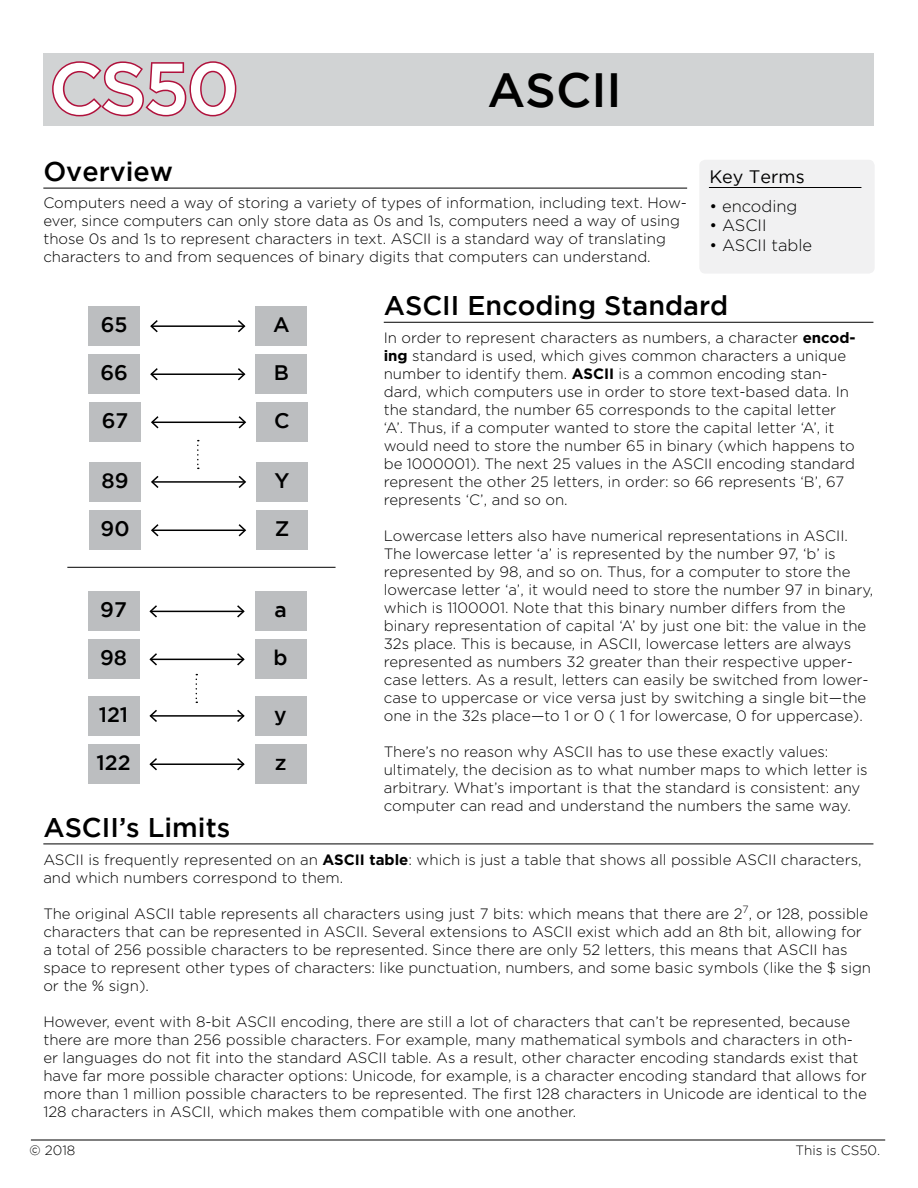
<style>
.page{position:relative;width:918px;height:1188px;background:#fff}
.page>*{position:absolute;margin:0;border:0;box-sizing:border-box;transform-origin:0 0}
.t1{font:500 72px "Gotham";color:#fff}
.t2{font:500 48px "Gotham";color:#000}
.t3{font:500 27px "Gotham";color:#000}
.t4{font:500 21px "Gotham";color:#000}
.t5{font:18px "Gotham";color:#000}
.t6{font:300 16.5px "Gotham";color:#000}
.t7{font:300 15px/18px "Gotham";color:#000}
.t8{font:300 13.5px "Gotham";color:#000}
.s1{font-weight:700}
</style>
<div class="page">
<hr style="left:31px;top:1140px;width:854px;height:1px;background:#000">
<div style="left:43px;top:53px;width:830px;height:73px;background:#d1d3d4"></div>
<div style="left:699px;top:160px;width:176px;height:114px;background:#f1f1f2;border-radius:6px"></div>
<hr style="left:709px;top:187px;width:152px;height:1px;background:#000">
<hr style="left:43px;top:188px;width:644px;height:1px;background:#000">
<hr style="left:384px;top:322px;width:489px;height:1px;background:#000">
<hr style="left:43px;top:844px;width:830px;height:1px;background:#000">
<div style="left:89px;top:306px;width:51px;height:40px;background:#bcbec0"></div>
<hr style="left:151px;top:325px;width:93px;height:2px;background:#000">
<svg style="left:150px;top:320px;width:9px;height:13px"></svg>
<svg style="left:236px;top:320px;width:10px;height:13px"></svg>
<div style="left:256px;top:306px;width:51px;height:40px;background:#bcbec0"></div>
<div style="left:89px;top:354px;width:51px;height:40px;background:#bcbec0"></div>
<hr style="left:151px;top:373px;width:93px;height:2px;background:#000">
<svg style="left:150px;top:368px;width:9px;height:13px"></svg>
<svg style="left:236px;top:368px;width:10px;height:13px"></svg>
<div style="left:256px;top:354px;width:51px;height:40px;background:#bcbec0"></div>
<svg style="left:197px;top:440px;width:2px;height:29px"></svg>
<div style="left:89px;top:402px;width:52px;height:40px;background:#bcbec0"></div>
<hr style="left:152px;top:422px;width:93px;height:1px;background:#000">
<svg style="left:151px;top:416px;width:9px;height:13px"></svg>
<svg style="left:237px;top:416px;width:10px;height:13px"></svg>
<div style="left:256px;top:402px;width:52px;height:40px;background:#bcbec0"></div>
<div style="left:89px;top:462px;width:52px;height:40px;background:#bcbec0"></div>
<hr style="left:152px;top:481px;width:93px;height:2px;background:#000">
<svg style="left:151px;top:476px;width:9px;height:12px"></svg>
<svg style="left:237px;top:476px;width:9px;height:12px"></svg>
<div style="left:256px;top:462px;width:52px;height:40px;background:#bcbec0"></div>
<div style="left:89px;top:510px;width:52px;height:40px;background:#bcbec0"></div>
<hr style="left:152px;top:530px;width:93px;height:1px;background:#000">
<svg style="left:151px;top:524px;width:9px;height:13px"></svg>
<svg style="left:237px;top:524px;width:10px;height:13px"></svg>
<div style="left:256px;top:510px;width:52px;height:40px;background:#bcbec0"></div>
<div style="left:88px;top:591px;width:51px;height:40px;background:#bcbec0"></div>
<hr style="left:151px;top:611px;width:93px;height:1px;background:#000">
<svg style="left:149px;top:605px;width:10px;height:13px"></svg>
<svg style="left:235px;top:605px;width:10px;height:13px"></svg>
<div style="left:255px;top:591px;width:51px;height:40px;background:#bcbec0"></div>
<div style="left:88px;top:639px;width:51px;height:40px;background:#bcbec0"></div>
<hr style="left:151px;top:659px;width:93px;height:1px;background:#000">
<svg style="left:149px;top:653px;width:10px;height:13px"></svg>
<svg style="left:235px;top:653px;width:10px;height:13px"></svg>
<div style="left:255px;top:639px;width:51px;height:40px;background:#bcbec0"></div>
<svg style="left:196px;top:674px;width:1px;height:29px"></svg>
<div style="left:88px;top:696px;width:51px;height:40px;background:#bcbec0"></div>
<hr style="left:151px;top:715px;width:93px;height:2px;background:#000">
<svg style="left:149px;top:710px;width:10px;height:12px"></svg>
<svg style="left:235px;top:709px;width:10px;height:13px"></svg>
<div style="left:255px;top:696px;width:51px;height:40px;background:#bcbec0"></div>
<div style="left:88px;top:744px;width:51px;height:40px;background:#bcbec0"></div>
<hr style="left:151px;top:763px;width:93px;height:2px;background:#000">
<svg style="left:149px;top:758px;width:10px;height:13px"></svg>
<svg style="left:235px;top:758px;width:10px;height:13px"></svg>
<div style="left:255px;top:744px;width:51px;height:40px;background:#bcbec0"></div>
<hr style="left:67px;top:567px;width:269px;height:1px;background:#000">
<svg style="left:52px;top:61px;width:185px;height:56px"></svg>
<h1 class="t1" style="left:49px;top:48px;width:191px">CS50</h1>
<h2 class="t2" style="left:487px;top:63px;width:136px">ASCII</h2>
<h3 class="t3" style="left:43px;top:156px;width:131px">Overview</h3>
<p class="t7" style="left:43px;top:194px;width:645px">Computers need a way of storing a variety of types of information, including text. How&shy;ever, since computers can only store data as 0s and 1s, computers need a way of using those 0s and 1s to represent characters in text. ASCII is a standard way of translating characters to and from sequences of binary digits that computers can understand.</p>
<h3 class="t3" style="left:384px;top:290px;width:346px">ASCII Encoding Standard</h3>
<p class="t7" style="left:384px;top:329px;width:473px">In order to represent characters as numbers, a character <span class="s1">encod&shy;ing</span> standard is used, which gives common characters a unique number to identify them. <span class="s1">ASCII</span> is a common encoding stan&shy;dard, which computers use in order to store text-based data. In the standard, the number 65 corresponds to the capital letter ‘A’. Thus, if a computer wanted to store the capital letter ‘A’, it would need to store the number 65 in binary (which happens to be 1000001). The next 25 values in the ASCII encoding standard represent the other 25 letters, in order: so 66 represents ‘B’, 67 represents ‘C’, and so on.</p>
<p class="t7" style="left:384px;top:527px;width:491px">Lowercase letters also have numerical representations in ASCII.<br>The lowercase letter ‘a’ is represented by the number 97, ‘b’ is represented by 98, and so on. Thus, for a computer to store the lowercase letter ‘a’, it would need to store the number 97 in binary, which is 1100001. Note that this binary number differs from the binary representation of capital ‘A’ by just one bit: the value in the 32s place. This is because, in ASCII, lowercase letters are always represented as numbers 32 greater than their respective upper&shy;case letters. As a result, letters can easily be switched from lower&shy;case to uppercase or vice versa just by switching a single bit—the one in the 32s place—to 1 or 0 ( 1 for lowercase, 0 for uppercase).</p>
<p class="t7" style="left:384px;top:743px;width:485px">There’s no reason why ASCII has to use these exactly values: ultimately, the decision as to what number maps to which letter is arbitrary. What’s important is that the standard is consistent: any computer can read and understand the numbers the same way.</p>
<h3 class="t3" style="left:43px;top:812px;width:188px">ASCII’s Limits</h3>
<p class="t7" style="left:43px;top:850px;width:820px">ASCII is frequently represented on an <span class="s1">ASCII table</span>: which is just a table that shows all possible ASCII characters, and which numbers correspond to them.</p>
<p class="t7" style="left:43px;top:904px;width:829px">The original ASCII table represents all characters using just 7 bits: which means that there are 2<sup>7</sup>, or 128, possible characters that can be represented in ASCII. Several extensions to ASCII exist which add an 8th bit, allowing for a total of 256 possible characters to be represented. Since there are only 52 letters, this means that ASCII has space to represent other types of characters: like punctuation, numbers, and some basic symbols (like the $ sign or the % sign).</p>
<p class="t7" style="left:43px;top:1012px;width:825px">However, event with 8-bit ASCII encoding, there are still a lot of characters that can’t be represented, because there are more than 256 possible characters. For example, many mathematical symbols and characters in oth&shy;er languages do not fit into the standard ASCII table. As a result, other character encoding standards exist that have far more possible character options: Unicode, for example, is a character encoding standard that allows for more than 1 million possible characters to be represented. The first 128 characters in Unicode are identical to the 128 characters in ASCII, which makes them compatible with one another.</p>
<p class="t5" style="left:709px;top:167px;width:97px">Key Terms</p>
<p class="t6" style="left:709px;top:197px;width:90px">• encoding</p>
<p class="t6" style="left:709px;top:217px;width:59px">• ASCII</p>
<p class="t6" style="left:709px;top:236px;width:104px">• ASCII table</p>
<h3 class="t4" style="left:101px;top:313px;width:28px">65</h3>
<h3 class="t4" style="left:273px;top:313px;width:18px">A</h3>
<h3 class="t4" style="left:101px;top:361px;width:29px">66</h3>
<h3 class="t4" style="left:274px;top:361px;width:17px">B</h3>
<h3 class="t4" style="left:102px;top:409px;width:28px">67</h3>
<h3 class="t4" style="left:274px;top:409px;width:17px">C</h3>
<h3 class="t4" style="left:102px;top:469px;width:29px">89</h3>
<h3 class="t4" style="left:275px;top:469px;width:17px">Y</h3>
<h3 class="t4" style="left:101px;top:517px;width:30px">90</h3>
<h3 class="t4" style="left:275px;top:517px;width:16px">Z</h3>
<h3 class="t4" style="left:100px;top:598px;width:28px">97</h3>
<h3 class="t4" style="left:274px;top:598px;width:14px">a</h3>
<h3 class="t4" style="left:100px;top:646px;width:29px">98</h3>
<h3 class="t4" style="left:274px;top:646px;width:16px">b</h3>
<h3 class="t4" style="left:99px;top:703px;width:31px">121</h3>
<h3 class="t4" style="left:274px;top:703px;width:14px">y</h3>
<h3 class="t4" style="left:97px;top:751px;width:36px">122</h3>
<h3 class="t4" style="left:275px;top:751px;width:13px">z</h3>
<p class="t8" style="left:30px;top:1143px;width:47px">© 2018</p>
<p class="t8" style="left:795px;top:1143px;width:86px">This is CS50.</p>
</div>
